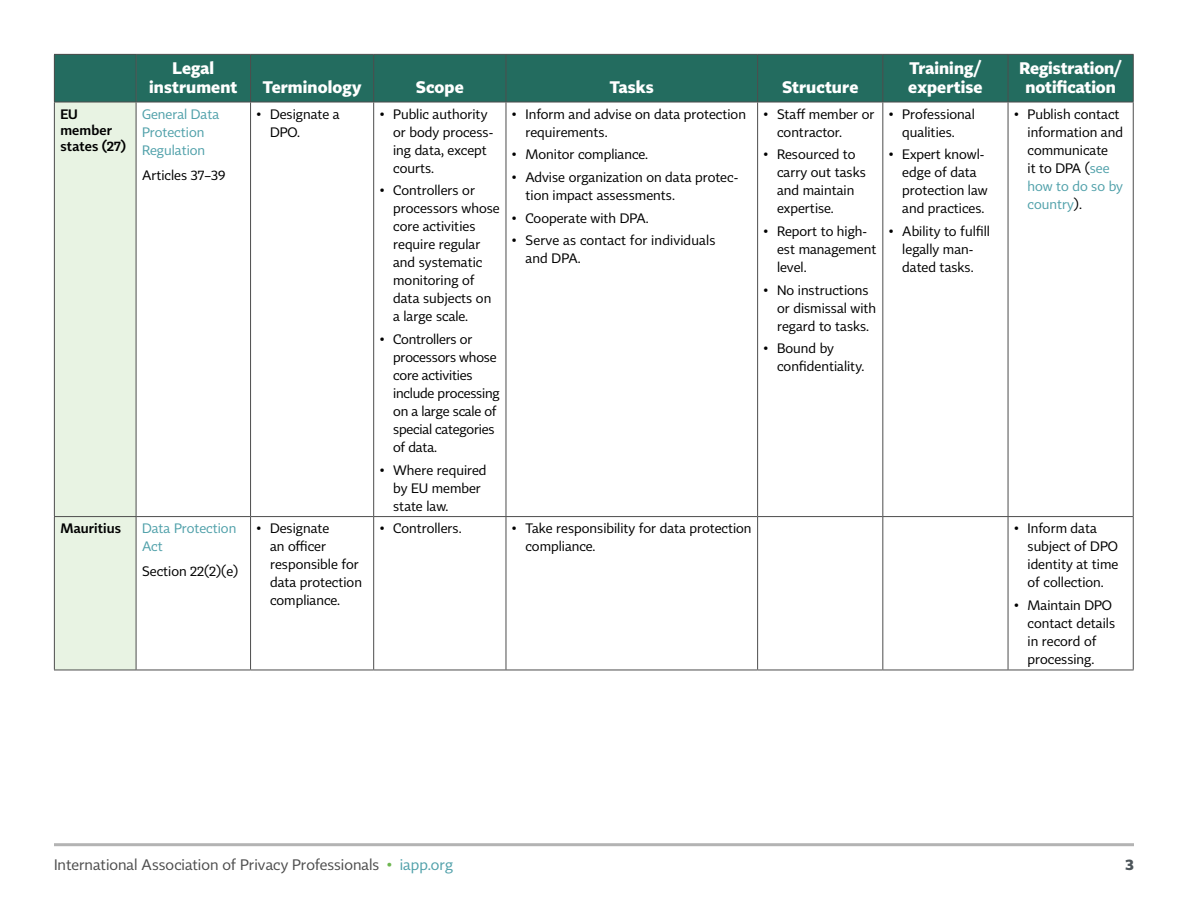
<style>
.page{position:relative;width:1188px;height:918px;background:#fff}
.page>*{position:absolute;margin:0;border:0;box-sizing:border-box;transform-origin:0 0}
.Column_Header{font:700 16.5px/19.8px "Tabac Sans";letter-spacing:.005em;color:#fff;text-align:center}
.t1{font:15px "Tabac Sans";color:#4d4d4d}
.t2{font:700 15px "Tabac Sans";color:#4e565b}
.Table_Body{font:13.5px/18px "Tabac Sans";color:#000}
.Table_Body-2{font:13.5px/18px "Tabac Sans";color:#51a1aa}
.country_name{font:600 13.5px/16.2px "Tabac Sans";letter-spacing:.01em;color:#000}
.s1{color:#51a1aa}
.s2{color:#6db650}
</style>
<div class="page">
<hr style="left:54px;top:843px;width:1080px;height:3px;background:#b3b3b3">
<div style="left:54px;top:54px;width:82px;height:48px;background:#246c60"></div>
<div style="left:137px;top:55px;width:996px;height:47px;background:#236c5f"></div>
<div style="left:55px;top:103px;width:81px;height:567px;background:#e8f3e3"></div>
<hr style="left:54px;top:102px;width:1px;height:414px;background:#4d4d4d">
<hr style="left:136px;top:102px;width:1px;height:414px;background:#4d4d4d">
<hr style="left:250px;top:102px;width:1px;height:414px;background:#4d4d4d">
<hr style="left:373px;top:102px;width:1px;height:414px;background:#4d4d4d">
<hr style="left:506px;top:102px;width:1px;height:414px;background:#4d4d4d">
<hr style="left:757px;top:102px;width:1px;height:414px;background:#4d4d4d">
<hr style="left:882px;top:102px;width:1px;height:414px;background:#4d4d4d">
<hr style="left:1008px;top:102px;width:1px;height:414px;background:#4d4d4d">
<hr style="left:1133px;top:102px;width:1px;height:414px;background:#4d4d4d">
<hr style="left:54px;top:516px;width:82px;height:1px;background:#4d4d4d">
<hr style="left:54px;top:517px;width:1px;height:153px;background:#4d4d4d">
<hr style="left:136px;top:516px;width:115px;height:1px;background:#4d4d4d">
<hr style="left:136px;top:517px;width:1px;height:153px;background:#4d4d4d">
<hr style="left:251px;top:516px;width:123px;height:1px;background:#4d4d4d">
<hr style="left:250px;top:517px;width:1px;height:153px;background:#4d4d4d">
<hr style="left:374px;top:516px;width:132px;height:1px;background:#4d4d4d">
<hr style="left:373px;top:517px;width:1px;height:153px;background:#4d4d4d">
<hr style="left:506px;top:516px;width:252px;height:1px;background:#4d4d4d">
<hr style="left:506px;top:517px;width:1px;height:153px;background:#4d4d4d">
<hr style="left:758px;top:516px;width:125px;height:1px;background:#4d4d4d">
<hr style="left:757px;top:517px;width:1px;height:153px;background:#4d4d4d">
<hr style="left:883px;top:516px;width:125px;height:1px;background:#4d4d4d">
<hr style="left:882px;top:517px;width:1px;height:153px;background:#4d4d4d">
<hr style="left:1008px;top:516px;width:126px;height:1px;background:#4d4d4d">
<hr style="left:1008px;top:517px;width:1px;height:153px;background:#4d4d4d">
<hr style="left:1133px;top:517px;width:1px;height:153px;background:#4d4d4d">
<hr style="left:54px;top:670px;width:82px;height:1px;background:#4d4d4d">
<hr style="left:136px;top:670px;width:115px;height:1px;background:#4d4d4d">
<hr style="left:251px;top:670px;width:123px;height:1px;background:#4d4d4d">
<hr style="left:374px;top:670px;width:132px;height:1px;background:#4d4d4d">
<hr style="left:506px;top:670px;width:252px;height:1px;background:#4d4d4d">
<hr style="left:758px;top:670px;width:125px;height:1px;background:#4d4d4d">
<hr style="left:883px;top:670px;width:125px;height:1px;background:#4d4d4d">
<hr style="left:1008px;top:670px;width:126px;height:1px;background:#4d4d4d">
<hr style="left:136px;top:54px;width:115px;height:1px;background:#4d4d4d">
<hr style="left:136px;top:55px;width:1px;height:47px;background:#4d4d4d">
<hr style="left:251px;top:54px;width:123px;height:1px;background:#4d4d4d">
<hr style="left:250px;top:55px;width:1px;height:47px;background:#4d4d4d">
<hr style="left:374px;top:54px;width:132px;height:1px;background:#4d4d4d">
<hr style="left:373px;top:55px;width:1px;height:47px;background:#4d4d4d">
<hr style="left:506px;top:54px;width:252px;height:1px;background:#4d4d4d">
<hr style="left:506px;top:55px;width:1px;height:47px;background:#4d4d4d">
<hr style="left:758px;top:54px;width:125px;height:1px;background:#4d4d4d">
<hr style="left:757px;top:55px;width:1px;height:47px;background:#4d4d4d">
<hr style="left:883px;top:54px;width:125px;height:1px;background:#4d4d4d">
<hr style="left:882px;top:55px;width:1px;height:47px;background:#4d4d4d">
<hr style="left:1008px;top:54px;width:126px;height:1px;background:#4d4d4d">
<hr style="left:1008px;top:55px;width:1px;height:47px;background:#4d4d4d">
<hr style="left:1133px;top:55px;width:1px;height:47px;background:#4d4d4d">
<hr style="left:54px;top:102px;width:82px;height:1px;background:#4d4d4d">
<hr style="left:136px;top:102px;width:115px;height:1px;background:#4d4d4d">
<hr style="left:251px;top:102px;width:123px;height:1px;background:#4d4d4d">
<hr style="left:374px;top:102px;width:132px;height:1px;background:#4d4d4d">
<hr style="left:506px;top:102px;width:252px;height:1px;background:#4d4d4d">
<hr style="left:758px;top:102px;width:125px;height:1px;background:#4d4d4d">
<hr style="left:883px;top:102px;width:125px;height:1px;background:#4d4d4d">
<hr style="left:1008px;top:102px;width:126px;height:1px;background:#4d4d4d">
<hr style="left:54px;top:54px;width:82px;height:1px;background:#4d4d4d">
<hr style="left:54px;top:55px;width:1px;height:47px;background:#4d4d4d">
<p class="Column_Header" style="left:149px;top:58px;width:90px">Legal instrument</p>
<p class="Column_Header" style="left:263px;top:78px;width:100px">Terminology</p>
<p class="Column_Header" style="left:416px;top:78px;width:49px">Scope</p>
<p class="Column_Header" style="left:610px;top:78px;width:46px">Tasks</p>
<p class="Column_Header" style="left:782px;top:78px;width:78px">Structure</p>
<p class="Column_Header" style="left:908px;top:58px;width:76px;text-align:left">Training/ expertise</p>
<p class="Column_Header" style="left:1020px;top:58px;width:104px">Registration/ notification</p>
<p class="country_name" style="left:60px;top:106px;width:67px">EU member states (27)</p>
<p class="Table_Body-2" style="left:142px;top:105px;width:79px">General Data<br>Protection<br>Regulation</p>
<p class="Table_Body" style="left:142px;top:166px;width:85px">Articles 37–39</p>
<p class="Table_Body" style="left:270px;top:105px;width:71px;text-indent:-14px">• Designate a<br>DPO.</p>
<p class="Table_Body" style="left:393px;top:105px;width:102px;text-indent:-14px">• Public authority or body process&shy;ing data, except courts.</p>
<p class="Table_Body" style="left:393px;top:182px;width:108px;text-indent:-14px">• Controllers or processors whose core activities require regular and systematic monitoring of data subjects on a large scale.</p>
<p class="Table_Body" style="left:393px;top:330px;width:108px;text-indent:-14px">• Controllers or processors whose core activities include processing on a large scale of special categories of data.</p>
<p class="Table_Body" style="left:393px;top:461px;width:95px;text-indent:-14px">• Where required by EU member state law.</p>
<p class="Table_Body" style="left:525px;top:105px;width:222px;text-indent:-14px">• Inform and advise on data protection requirements.</p>
<p class="Table_Body" style="left:512px;top:146px;width:137px">• Monitor compliance.</p>
<p class="Table_Body" style="left:525px;top:168px;width:214px;text-indent:-14px">• Advise organization on data protec&shy;tion impact assessments.</p>
<p class="Table_Body" style="left:512px;top:209px;width:138px">• Cooperate with DPA.</p>
<p class="Table_Body" style="left:525px;top:232px;width:192px;text-indent:-14px">• Serve as contact for individuals and DPA.</p>
<p class="Table_Body" style="left:777px;top:105px;width:99px;text-indent:-14px">• Staff member or contractor.</p>
<p class="Table_Body" style="left:777px;top:146px;width:90px;text-indent:-14px">• Resourced to carry out tasks and maintain expertise.</p>
<p class="Table_Body" style="left:777px;top:222px;width:101px;text-indent:-14px">• Report to high&shy;est management level.</p>
<p class="Table_Body" style="left:777px;top:281px;width:101px;text-indent:-14px">• No instructions or dismissal with regard to tasks.</p>
<p class="Table_Body" style="left:777px;top:340px;width:89px;text-indent:-14px">• Bound by confidentiality.</p>
<p class="Table_Body" style="left:889px;top:105px;width:88px;text-align:center">• Professional qualities.</p>
<p class="Table_Body" style="left:902px;top:146px;width:87px;text-indent:-14px">• Expert knowl&shy;edge of data protection law and practices.</p>
<p class="Table_Body" style="left:889px;top:222px;width:103px;text-align:center">• Ability to fulfill legally man&shy;dated tasks.</p>
<p class="Table_Body" style="left:1028px;top:105px;width:97px;text-indent:-13px">• Publish contact information and communicate<br>it to DPA (<span class="s1">see how to do so by country</span>).</p>
<p class="country_name" style="left:60px;top:521px;width:62px">Mauritius</p>
<p class="Table_Body-2" style="left:142px;top:520px;width:96px">Data Protection<br>Act</p>
<p class="Table_Body" style="left:142px;top:562px;width:98px">Section 22(2)(e)</p>
<p class="Table_Body" style="left:270px;top:520px;width:93px;text-indent:-14px">• Designate<br>an officer responsible for data protection compliance.</p>
<p class="Table_Body" style="left:380px;top:520px;width:84px">• Controllers.</p>
<p class="Table_Body" style="left:525px;top:520px;width:228px;text-indent:-14px">• Take responsibility for data protection compliance.</p>
<p class="Table_Body" style="left:1028px;top:520px;width:92px;text-indent:-14px">• Inform data subject of DPO identity at time of collection.</p>
<p class="Table_Body" style="left:1028px;top:596px;width:89px;text-indent:-14px">• Maintain DPO contact details in record of processing.</p>
<p class="t1" style="left:54px;top:856px;width:401px">International Association of Privacy Professionals <span class="s2">•</span> <span class="s1">iapp.org</span></p>
<p class="t2" style="left:1126px;top:855px;width:10px">3</p>
</div>
